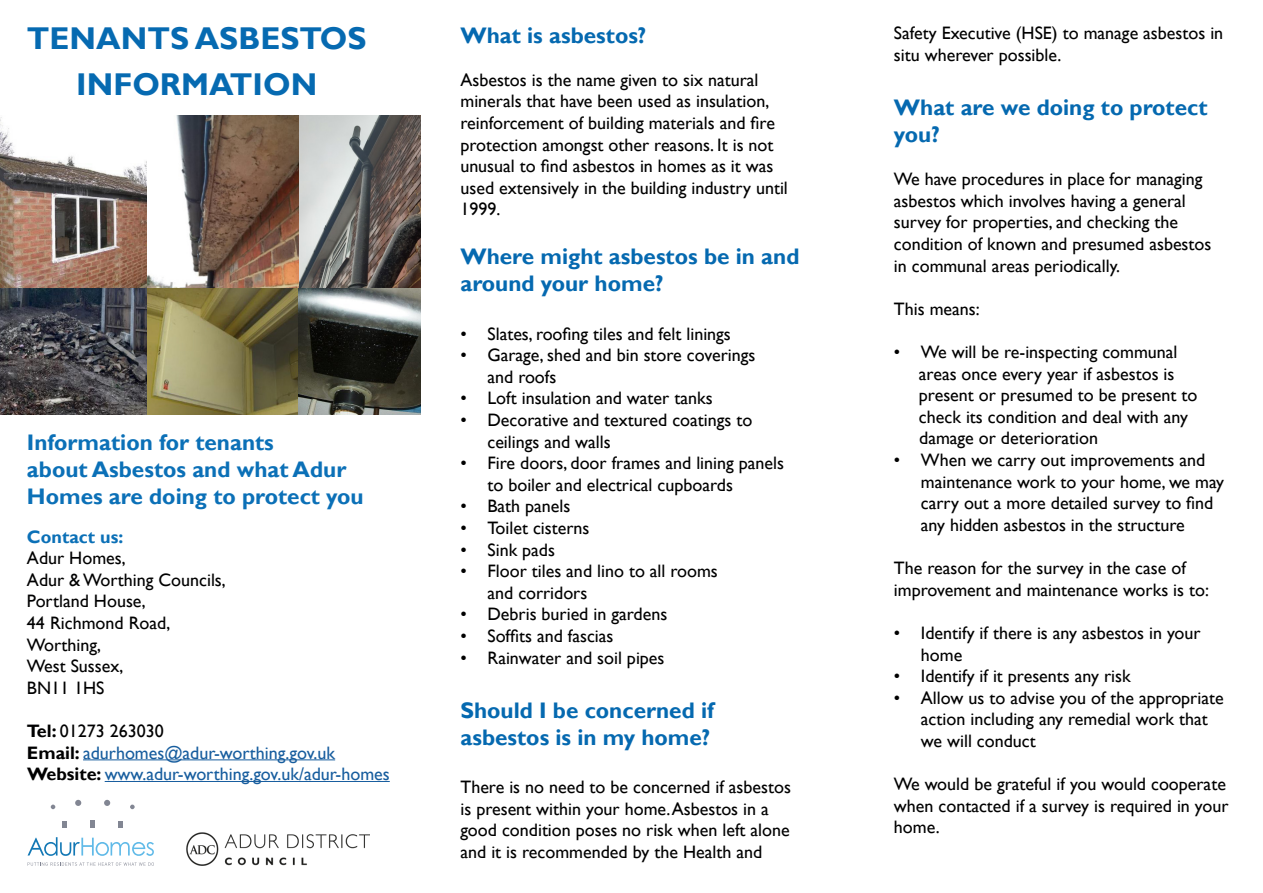
<style>
.page{position:relative;width:1263px;height:893px;background:#fff}
.page>*{position:absolute;margin:0;border:0;box-sizing:border-box;transform-origin:0 0}
.t1{font:700 31.5px "Gill Sans";color:#066ab1}
.t2{font:700 22.5px/27px "Gill Sans";color:#0569b0}
.t3{font:700 22.5px/27px "Gill Sans";color:#0b70b7}
.t4{font:18px/21.6px "Gill Sans";color:#000}
.t5{font:18px/21.6px "Gill Sans";color:#000001}
.t6{font:18px/21.6px "Gill Sans";color:#175d9e}
.t7{font:700 18px "Gill Sans";color:#0b70b7}
.s1{font-weight:700;color:#000001}
.s2{color:#000001}
</style>
<div class="page">
<hr style="left:83px;top:759px;width:252px;height:1px;background:#175d9e">
<hr style="left:105px;top:781px;width:285px;height:1px;background:#175d9e">
<img style="left:0;top:115px;width:421px;height:300px">
<img style="left:187px;top:833px;width:183px;height:32px">
<svg style="left:28px;top:837px;width:126px;height:19px"></svg>
<svg style="left:75px;top:800px;width:6px;height:6px"></svg>
<svg style="left:104px;top:800px;width:6px;height:6px"></svg>
<svg style="left:130px;top:805px;width:5px;height:4px"></svg>
<svg style="left:51px;top:805px;width:4px;height:4px"></svg>
<svg style="left:90px;top:820px;width:5px;height:7px"></svg>
<svg style="left:63px;top:821px;width:4px;height:6px"></svg>
<svg style="left:118px;top:821px;width:4px;height:6px"></svg>
<svg style="left:28px;top:862px;width:126px;height:4px"></svg>
<h1 class="t1" style="left:27px;top:19px;width:341px">TENANTS ASBESTOS</h1>
<h1 class="t1" style="left:76px;top:66px;width:242px">INFORMATION</h1>
<h2 class="t3" style="left:27px;top:430px;width:338px">Information for tenants<br>about Asbestos and what Adur<br>Homes are doing to protect you</h2>
<h3 class="t7" style="left:27px;top:526px;width:98px">Contact us:</h3>
<p class="t5" style="left:27px;top:548px;width:200px">Adur Homes,<br>Adur &amp; Worthing Councils,<br>Portland House,<br>44 Richmond Road,<br>Worthing,<br>West Sussex,<br>BN11 1HS</p>
<p class="t6" style="left:27px;top:720px;width:310px"><span class="s1">Tel:</span> <span class="s2">01273 263030<br></span><span class="s1">Email:</span> adurhomes@adur-worthing.gov.uk</p>
<p class="t6" style="left:27px;top:764px;width:364px"><span class="s1">Website:</span> www.adur-worthing.gov.uk/adur-homes</p>
<h3 class="t2" style="left:460px;top:22px;width:187px">What is asbestos?</h3>
<p class="t5" style="left:460px;top:69px;width:310px">Asbestos is the name given to six natural minerals that have been used as insulation,</p>
<p class="t5" style="left:460px;top:112px;width:316px">reinforcement of building materials and fire</p>
<p class="t5" style="left:460px;top:134px;width:315px">protection amongst other reasons. It is not</p>
<p class="t5" style="left:460px;top:156px;width:314px">unusual to find asbestos in homes as it was</p>
<p class="t5" style="left:460px;top:177px;width:329px">used extensively in the building industry until<br>1999.</p>
<h3 class="t2" style="left:460px;top:243px;width:340px">Where might asbestos be in and around your home?</h3>
<p class="t4" style="left:460px;top:323px;width:272px">• Slates, roofing tiles and felt linings</p>
<p class="t4" style="left:487px;top:345px;width:269px;text-indent:-27px">• Garage, shed and bin store coverings and roofs</p>
<p class="t4" style="left:460px;top:388px;width:254px">• Loft insulation and water tanks</p>
<p class="t4" style="left:487px;top:409px;width:266px;text-indent:-27px">• Decorative and textured coatings to ceilings and walls</p>
<p class="t4" style="left:487px;top:453px;width:298px;text-indent:-27px">• Fire doors, door frames and lining panels to boiler and electrical cupboards</p>
<p class="t4" style="left:460px;top:496px;width:111px">• Bath panels</p>
<p class="t4" style="left:460px;top:517px;width:131px">• Toilet cisterns</p>
<p class="t4" style="left:460px;top:539px;width:96px">• Sink pads</p>
<p class="t4" style="left:487px;top:561px;width:232px;text-indent:-27px">• Floor tiles and lino to all rooms and corridors</p>
<p class="t4" style="left:460px;top:604px;width:208px">• Debris buried in gardens</p>
<p class="t4" style="left:460px;top:625px;width:155px">• Soffits and fascias</p>
<p class="t4" style="left:460px;top:647px;width:205px">• Rainwater and soil pipes</p>
<h3 class="t2" style="left:460px;top:697px;width:255px">Should I be concerned if asbestos is in my home?</h3>
<p class="t4" style="left:894px;top:23px;width:331px">Safety Executive (HSE) to manage asbestos in situ wherever possible.</p>
<h3 class="t2" style="left:894px;top:95px;width:315px">What are we doing to protect you?</h3>
<p class="t4" style="left:894px;top:169px;width:319px">We have procedures in place for managing asbestos which involves having a general survey for properties, and checking the condition of known and presumed asbestos in communal areas periodically.</p>
<p class="t4" style="left:894px;top:298px;width:87px">This means:</p>
<p class="t4" style="left:919px;top:342px;width:280px;text-indent:-25px">• We will be re-inspecting communal areas once every year if asbestos is present or presumed to be present to check its condition and deal with any damage or deterioration</p>
<p class="t4" style="left:921px;top:450px;width:304px;text-indent:-27px">• When we carry out improvements and maintenance work to your home, we may</p>
<p class="t4" style="left:921px;top:493px;width:294px">carry out a more detailed survey to find</p>
<p class="t4" style="left:921px;top:514px;width:265px">any hidden asbestos in the structure</p>
<p class="t4" style="left:894px;top:558px;width:317px">The reason for the survey in the case of improvement and maintenance works is to:</p>
<p class="t4" style="left:921px;top:622px;width:281px;text-indent:-27px">• Identify if there is any asbestos in your home</p>
<p class="t4" style="left:894px;top:666px;width:238px">• Identify if it presents any risk</p>
<p class="t4" style="left:921px;top:687px;width:304px;text-indent:-27px">• Allow us to advise you of the appropriate action including any remedial work that we will conduct</p>
<p class="t4" style="left:460px;top:777px;width:332px">There is no need to be concerned if asbestos</p>
<p class="t4" style="left:894px;top:773px;width:333px">We would be grateful if you would cooperate</p>
<p class="t4" style="left:460px;top:798px;width:310px">is present within your home.Asbestos in a</p>
<p class="t4" style="left:894px;top:795px;width:336px">when contacted if a survey is required in your</p>
<p class="t4" style="left:460px;top:820px;width:331px">good condition poses no risk when left alone</p>
<p class="t4" style="left:894px;top:817px;width:47px">home.</p>
<p class="t4" style="left:460px;top:841px;width:303px">and it is recommended by the Health and</p>
</div>
